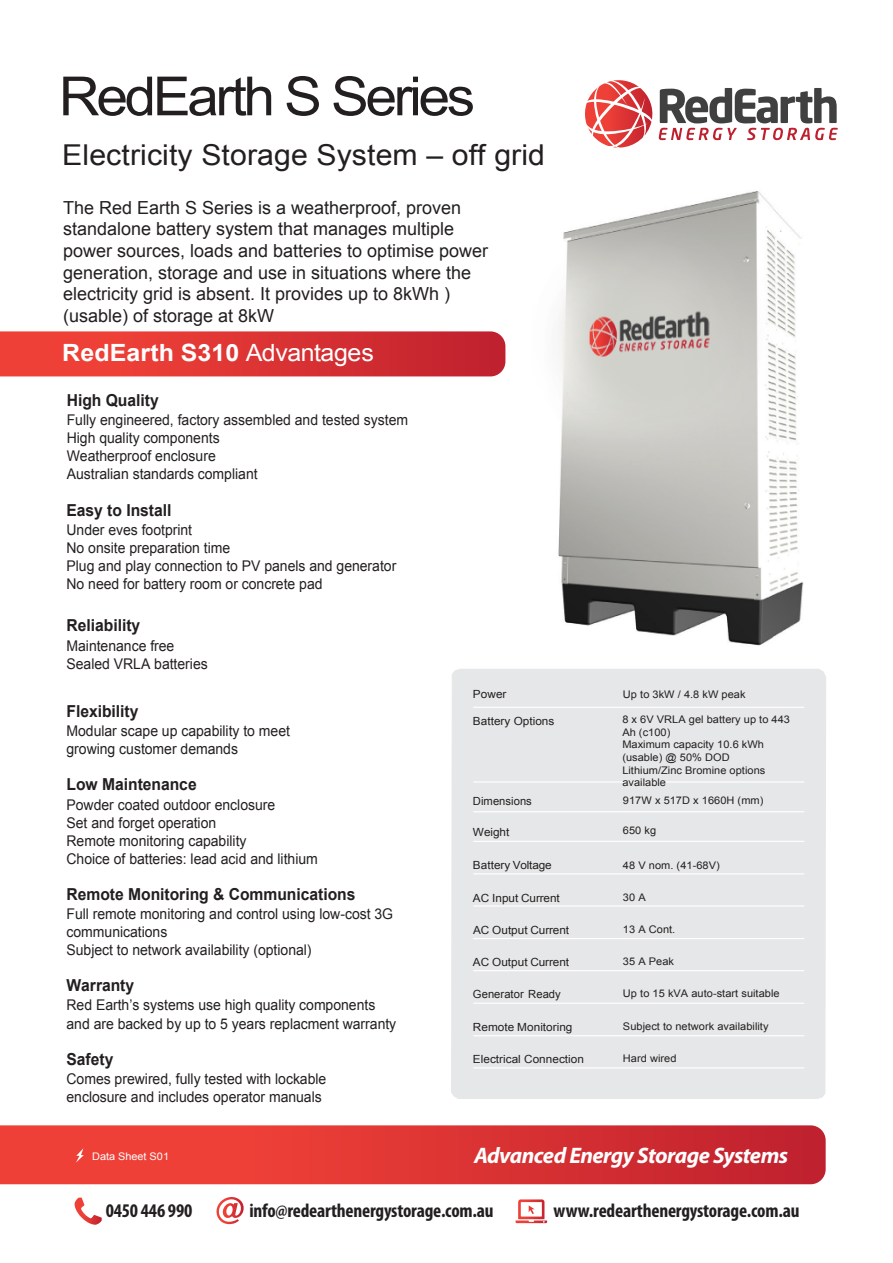
<style>
.page{position:relative;width:893px;height:1263px;background:#fff}
.page>*{position:absolute;margin:0;border:0;box-sizing:border-box;transform-origin:0 0}
.t1{font:54px "Arial";letter-spacing:-.06em;color:#231f20;scale:1.05 1}
.t2{font:28.8px "Arial";letter-spacing:.005em;color:#231f20;scale:1.05 1}
.t3{font:700 23.7px "Arial";letter-spacing:.005em;color:#fff;scale:1.05 1}
.t4{font:italic 700 22.5px "Myriad Pro";letter-spacing:-.025em;color:#fff}
.t5{font:700 condensed 19.35px "Myriad Pro";letter-spacing:-.01em;color:#231f20}
.t6{font:18px/21.6px "Arial";color:#231f20}
.t7{font:700 16.5px "Arial";color:#231f20;scale:.95 1}
.t8{font:14.7px/18px "Arial";color:#231f20;scale:.95 1}
.t9{font:11.25px "Arial";color:#231f20;scale:1.05 1}
.t10{font:11.25px "Arial";color:#231f20}
.t11{font:10.5px/12.6px "Arial";letter-spacing:.005em;color:#231f20;scale:1.05 1}
.t12{font:10.5px "Arial";letter-spacing:-.005em;color:#fff;scale:1.05 1}
.s1{font-weight:400}
</style>
<div class="page">
<svg style="left:0;top:331px;width:505px;height:45px;background:#dc3635"></svg>
<img style="left:558px;top:191px;width:246px;height:455px">
<div style="left:451px;top:669px;width:375px;height:430px;background:#e6e7e8"></div>
<hr style="left:474px;top:707px;width:330px;height:1px;background:#fff">
<hr style="left:474px;top:781px;width:330px;height:1px;background:#fff">
<hr style="left:474px;top:811px;width:330px;height:1px;background:#fff">
<hr style="left:474px;top:841px;width:330px;height:1px;background:#fff">
<hr style="left:474px;top:873px;width:330px;height:1px;background:#fff">
<hr style="left:474px;top:905px;width:330px;height:1px;background:#fff">
<hr style="left:474px;top:938px;width:330px;height:1px;background:#fff">
<hr style="left:474px;top:970px;width:330px;height:1px;background:#fff">
<hr style="left:474px;top:1003px;width:330px;height:1px;background:#fff">
<hr style="left:474px;top:1035px;width:330px;height:1px;background:#fff">
<hr style="left:474px;top:1067px;width:330px;height:1px;background:#fff">
<svg style="left:0;top:1125px;width:826px;height:59px;background:#dd3635"></svg>
<svg style="left:585px;top:80px;width:253px;height:68px"></svg>
<svg style="left:76px;top:1148px;width:8px;height:14px"></svg>
<svg style="left:216px;top:1197px;width:28px;height:27px"></svg>
<svg style="left:75px;top:1197px;width:27px;height:28px"></svg>
<svg style="left:515px;top:1199px;width:32px;height:24px"></svg>
<h1 class="t1" style="left:59px;top:61px;width:398px">RedEarth S Series</h1>
<h2 class="t2" style="left:62px;top:136px;width:461px">Electricity Storage System – off grid</h2>
<p class="t6" style="left:63px;top:197px;width:427px">The Red Earth S Series is a weatherproof, proven standalone battery system that manages multiple power sources, loads and batteries to optimise power generation, storage and use in situations where the electricity grid is absent. It provides up to 8kWh ) (usable) of storage at 8kW</p>
<h3 class="t3" style="left:62px;top:337px;width:298px">RedEarth S310 <span class="s1">Advantages</span></h3>
<p class="t7" style="left:67px;top:389px;width:98px">High Quality</p>
<p class="t8" style="left:67px;top:410px;width:361px">Fully engineered, factory assembled and tested system High quality components<br>Weatherproof enclosure<br>Australian standards compliant</p>
<p class="t7" style="left:67px;top:499px;width:112px">Easy to Install</p>
<p class="t8" style="left:67px;top:520px;width:349px">Under eves footprint<br>No onsite preparation time<br>Plug and play connection to PV panels and generator No need for battery room or concrete pad</p>
<p class="t7" style="left:67px;top:614px;width:79px">Reliability</p>
<p class="t8" style="left:67px;top:637px;width:150px">Maintenance free<br>Sealed VRLA batteries</p>
<p class="t7" style="left:67px;top:700px;width:77px">Flexibility</p>
<p class="t8" style="left:67px;top:722px;width:237px">Modular scape up capability to meet growing customer demands</p>
<p class="t7" style="left:67px;top:773px;width:139px">Low Maintenance</p>
<p class="t8" style="left:67px;top:796px;width:266px">Powder coated outdoor enclosure<br>Set and forget operation<br>Remote monitoring capability<br>Choice of batteries: lead acid and lithium</p>
<p class="t7" style="left:67px;top:883px;width:306px">Remote Monitoring &amp; Communications</p>
<p class="t8" style="left:67px;top:905px;width:345px">Full remote monitoring and control using low-cost 3G communications<br>Subject to network availability (optional)</p>
<p class="t7" style="left:67px;top:974px;width:73px">Warranty</p>
<p class="t8" style="left:67px;top:996px;width:349px;line-height:18.5px">Red Earth’s systems use high quality components and are backed by up to 5 years replacment warranty</p>
<p class="t7" style="left:67px;top:1048px;width:51px">Safety</p>
<p class="t8" style="left:67px;top:1070px;width:275px;line-height:18.5px">Comes prewired, fully tested with lockable enclosure and includes operator manuals</p>
<p class="t9" style="left:473px;top:687px;width:33px">Power</p>
<p class="t11" style="left:623px;top:688px;width:118px">Up to 3kW / 4.8 kW peak</p>
<p class="t9" style="left:473px;top:713px;width:79px">Battery Options</p>
<p class="t10" style="left:473px;top:794px;width:60px">Dimensions</p>
<p class="t9" style="left:473px;top:824px;width:36px">Weight</p>
<p class="t9" style="left:473px;top:858px;width:77px">Battery Voltage</p>
<p class="t9" style="left:473px;top:890px;width:84px">AC Input Current</p>
<p class="t9" style="left:473px;top:922px;width:93px">AC Output Current</p>
<p class="t9" style="left:473px;top:955px;width:93px">AC Output Current</p>
<p class="t10" style="left:473px;top:987px;width:89px">Generator Ready</p>
<p class="t9" style="left:473px;top:1019px;width:96px">Remote Monitoring</p>
<p class="t9" style="left:473px;top:1052px;width:107px">Electrical Connection</p>
<p class="t11" style="left:622px;top:713px;width:161px">8 x 6V VRLA gel battery up to 443<br>Ah (c100)<br>Maximum capacity 10.6 kWh (usable) @ 50% DOD<br>Lithium/Zinc Bromine options available</p>
<p class="t11" style="left:623px;top:794px;width:135px">917W x 517D x 1660H (mm)</p>
<p class="t11" style="left:623px;top:824px;width:33px">650 kg</p>
<p class="t11" style="left:623px;top:859px;width:94px">48 V nom. (41-68V)</p>
<p class="t11" style="left:623px;top:891px;width:23px">30 A</p>
<p class="t11" style="left:623px;top:923px;width:51px">13 A Cont.</p>
<p class="t11" style="left:623px;top:955px;width:50px">35 A Peak</p>
<p class="t11" style="left:623px;top:987px;width:151px">Up to 15 kVA auto-start suitable</p>
<p class="t11" style="left:623px;top:1020px;width:140px">Subject to network availability</p>
<p class="t11" style="left:623px;top:1052px;width:53px">Hard wired</p>
<p class="t12" style="left:92px;top:1149px;width:75px">Data Sheet S01</p>
<h3 class="t4" style="left:474px;top:1143px;width:316px">Advanced Energy Storage Systems</h3>
<h3 class="t5" style="left:106px;top:1200px;width:88px">0450 446 990</h3>
<h3 class="t5" style="left:249px;top:1200px;width:246px">info@redearthenergystorage.com.au</h3>
<h3 class="t5" style="left:553px;top:1200px;width:248px">www.redearthenergystorage.com.au</h3>
</div>
